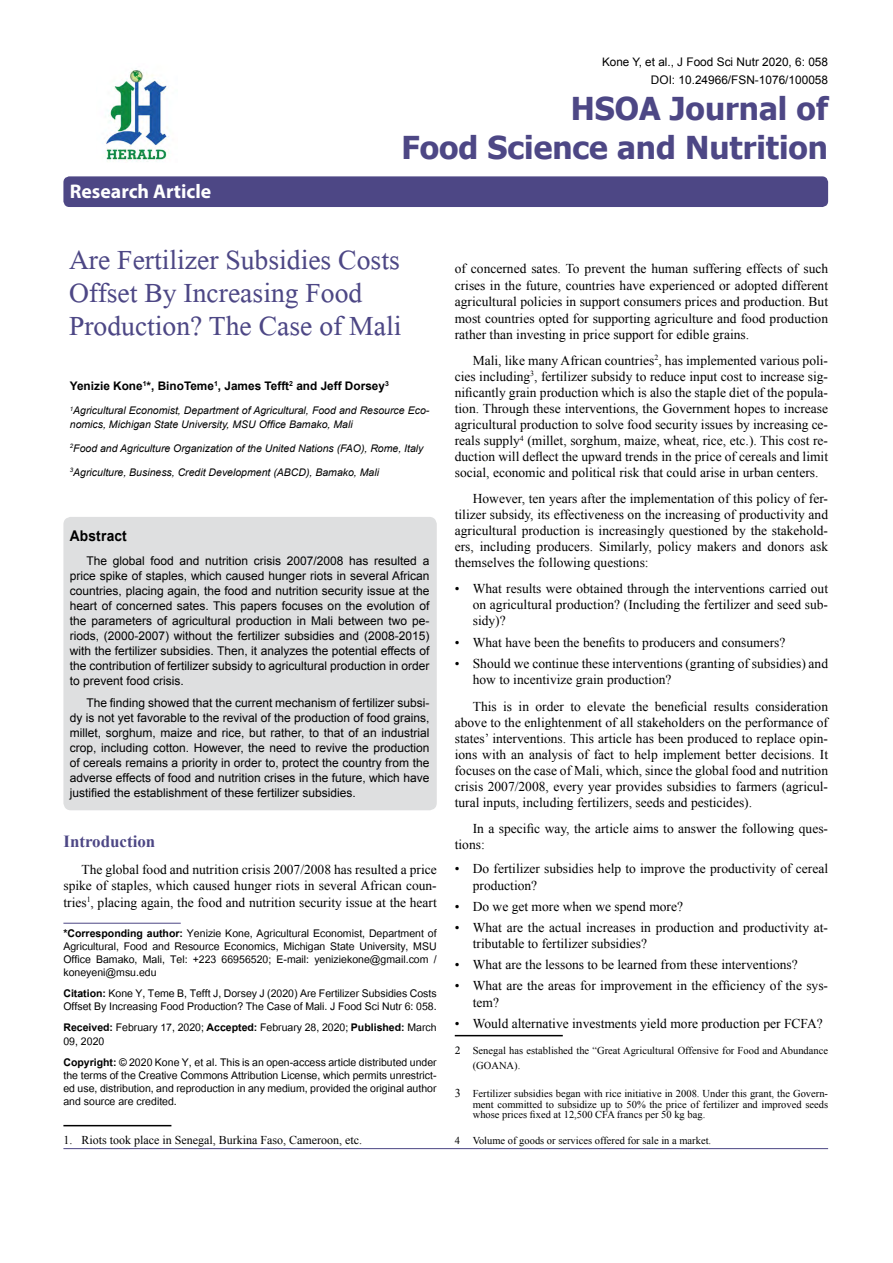
<style>
.page{position:relative;width:893px;height:1263px;background:#fff}
.page>*{position:absolute;margin:0;border:0;box-sizing:border-box;transform-origin:0 0}
.t1{font:41.25px/33px "Microsoft Himalaya";color:#4d4785}
.t2{font:700 31.5px/39px "Tahoma";color:#4d4785;text-align:right}
.t3{font:700 19.8px "Myriad Hebrew";color:#fff}
.t4{font:700 16.95px "Times New Roman";color:#4d4785}
.t5{font:700 14.85px "Arial";letter-spacing:.015em;color:#000;scale:.93 1}
.t6{font:14.7px/13.2px "Utsaah";color:#000;text-align:justify}
.t7{font:13.5px/16px "Times New Roman";color:#000;text-align:justify}
.t8{font:12px/15px "Arial";color:#000;text-align:justify}
.t9{font:12px "Times New Roman";color:#000}
.t10{font:11.85px/18px "Arial";color:#000;text-align:right}
.t11{font:700 11.85px "Arial";color:#000}
.t12{font:10.5px/10.5px "Times New Roman";color:#000}
.t13{font:italic 10.5px/13.5px "Arial";color:#000}
.s1{font-size:11.7px}
.s2{font-weight:700}
.s3{font-family:"Minion Pro";font-size:12px}
.s4{font-size:12px}
</style>
<div class="page">
<hr style="left:63px;top:1125px;width:108px;height:1px;background:#000">
<hr style="left:455px;top:1035px;width:108px;height:1px;background:#000">
<div style="left:63px;top:176px;width:765px;height:31px;background:#4d4785;border-radius:6px"></div>
<hr style="left:63px;top:923px;width:118px;height:1px;background:#4d4785">
<img style="left:105px;top:70px;width:64px;height:92px">
<hr style="left:63px;top:1148px;width:765px;height:1px;background:#4d4785">
<div style="left:63px;top:517px;width:374px;height:293px;background:#dedfe0;border-radius:8px"></div>
<h3 class="t3" style="left:70px;top:180px;width:143px">Research Article</h3>
<p class="t10" style="left:602px;top:53px;width:227px"><span class="s1">Kone Y, et al.</span>, J Food Sci Nutr 2020, 6: 058<br>DOI: 10.24966/FSN-1076/100058</p>
<h2 class="t2" style="left:401px;top:87px;width:428px">HSOA Journal of<br>Food Science and Nutrition</h2>
<h1 class="t1" style="left:69px;top:238px;width:334px">Are Fertilizer Subsidies Costs<br>Offset By Increasing Food<br>Production? The Case of Mali</h1>
<p class="t11" style="left:70px;top:378px;width:321px">Yenizie Kone<sup>1</sup>*, BinoTeme<sup>1</sup>, James Tefft<sup>2</sup> and Jeff Dorsey<sup>3</sup></p>
<p class="t13" style="left:70px;top:404px;width:361px"><sup>1</sup>Agricultural Economist, Department of Agricultural, Food and Resource Eco&shy;nomics, Michigan State University, MSU Office Bamako, Mali</p>
<p class="t13" style="left:70px;top:441px;width:355px"><sup>2</sup>Food and Agriculture Organization of the United Nations (FAO), Rome, Italy</p>
<p class="t13" style="left:70px;top:465px;width:311px"><sup>3</sup>Agriculture, Business, Credit Development (ABCD), Bamako, Mali</p>
<p class="t5" style="left:70px;top:526px;width:63px">Abstract</p>
<p class="t8" style="left:70px;top:553px;width:361px;text-indent:16px">The global food and nutrition crisis 2007/2008 has resulted a price spike of staples, which caused hunger riots in several African countries, placing again, the food and nutrition security issue at the heart of concerned sates. This papers focuses on the evolution of the parameters of agricultural production in Mali between two pe&shy;riods, (2000-2007) without the fertilizer subsidies and (2008-2015) with the fertilizer subsidies. Then, it analyzes the potential effects of the contribution of fertilizer subsidy to agricultural production in order to prevent food crisis.</p>
<p class="t8" style="left:70px;top:696px;width:361px;text-indent:16px">The finding showed that the current mechanism of fertilizer subsi&shy;dy is not yet favorable to the revival of the production of food grains, millet, sorghum, maize and rice, but rather, to that of an industrial crop, including cotton. However, the need to revive the production of cereals remains a priority in order to, protect the country from the adverse effects of food and nutrition crises in the future, which have justified the establishment of these fertilizer subsidies.</p>
<p class="t4" style="left:63px;top:829px;width:93px">Introduction</p>
<p class="t7" style="left:63px;top:860px;width:375px;line-height:16.5px;text-indent:18px">The global food and nutrition crisis 2007/2008 has resulted a price spike of staples, which caused hunger riots in several African coun&shy;tries<sup>1</sup>, placing again, the food and nutrition security issue at the heart</p>
<p class="t6" style="left:63px;top:927px;width:375px"><span class="s2">*Corresponding author:</span> Yenizie Kone, Agricultural Economist, Department of Agricultural, Food and Resource Economics, Michigan State University, MSU Office Bamako, Mali, Tel: +223 66956520; E-mail: yeniziekone@gmail.com / koneyeni@msu.edu</p>
<p class="t6" style="left:63px;top:988px;width:375px"><span class="s2">Citation:</span> Kone Y, Teme B, Tefft J, Dorsey J (2020) Are Fertilizer Subsidies Costs<br>Offset By Increasing Food Production? The Case of Mali. J Food Sci Nutr 6: 058.</p>
<p class="t6" style="left:63px;top:1022px;width:375px"><span class="s2">Received:</span> February 17, 2020; <span class="s2">Accepted:</span> February 28, 2020; <span class="s2">Published:</span> March<br>09, 2020</p>
<p class="t6" style="left:63px;top:1056px;width:375px"><span class="s2">Copyright:</span> © 2020 Kone Y, et al. This is an open-access article distributed under the terms of the Creative Commons Attribution License, which permits unrestrict&shy;ed use, distribution, and reproduction in any medium, provided the original author and source are credited.</p>
<p class="t9" style="left:63px;top:1131px;width:300px">1. Riots took place in Senegal, Burkina Faso, Cameroon, etc.</p>
<p class="t7" style="left:455px;top:260px;width:375px;line-height:16.5px">of concerned sates. To prevent the human suffering effects of such crises in the future, countries have experienced or adopted different agricultural policies in support consumers prices and production. But most countries opted for supporting agriculture and food production rather than investing in price support for edible grains.</p>
<p class="t7" style="left:455px;top:352px;width:375px;text-indent:18px">Mali, like many African countries<sup>2</sup>, has implemented various poli&shy;cies including<sup>3</sup>, fertilizer subsidy to reduce input cost to increase sig&shy;nificantly grain production which is also the staple diet of the popula&shy;tion. Through these interventions, the Government hopes to increase agricultural production to solve food security issues by increasing ce&shy;reals supply<sup>4</sup> (millet, sorghum, maize, wheat, rice, etc.). This cost re&shy;duction will deflect the upward trends in the price of cereals and limit social, economic and political risk that could arise in urban centers.</p>
<p class="t7" style="left:455px;top:490px;width:375px;text-indent:18px">However, ten years after the implementation of this policy of fer&shy;tilizer subsidy, its effectiveness on the increasing of productivity and agricultural production is increasingly questioned by the stakehold&shy;ers, including producers. Similarly, policy makers and donors ask themselves the following questions:</p>
<p class="t7" style="left:473px;top:579px;width:357px;line-height:16.5px;text-indent:-18px">• What results were obtained through the interventions carried out on agricultural production? (Including the fertilizer and seed sub&shy;sidy)?</p>
<p class="t7" style="left:455px;top:634px;width:332px">• What have been the benefits to producers and consumers?</p>
<p class="t7" style="left:473px;top:654px;width:357px;line-height:16.5px;text-indent:-18px">• Should we continue these interventions (granting of subsidies) and how to incentivize grain production?</p>
<p class="t7" style="left:455px;top:698px;width:375px;text-indent:18px">This is in order to elevate the beneficial results consideration above to the enlightenment of all stakeholders on the performance of states’ interventions. This article has been produced to replace opin&shy;ions with an analysis of fact to help implement better decisions. It focuses on the case of Mali, which, since the global food and nutrition crisis 2007/2008, every year provides subsidies to farmers (agricul&shy;tural inputs, including fertilizers, seeds and pesticides).</p>
<p class="t7" style="left:455px;top:820px;width:375px;line-height:16.5px;text-indent:18px">In a specific way, the article aims to answer the following ques&shy;tions:</p>
<p class="t7" style="left:473px;top:860px;width:357px;line-height:16.5px;text-indent:-18px">• Do fertilizer subsidies help to improve the productivity of cereal production?</p>
<p class="t7" style="left:455px;top:898px;width:230px">• Do we get more when we spend more?</p>
<p class="t7" style="left:473px;top:919px;width:357px;line-height:16.5px;text-indent:-18px">• What are the actual increases in production and productivity at&shy;tributable to fertilizer subsidies?</p>
<p class="t7" style="left:455px;top:956px;width:345px">• What are the lessons to be learned from these interventions?</p>
<p class="t7" style="left:473px;top:977px;width:357px;line-height:16.5px;text-indent:-18px">• What are the areas for improvement in the efficiency of the sys&shy;tem?</p>
<p class="t7" style="left:455px;top:1015px;width:369px">• Would alternative investments yield more production per FCFA?</p>
<p class="t12" style="left:473px;top:1042px;width:357px;line-height:15px;text-indent:-18px"><span class="s3">2</span> Senegal has established the “Great Agricultural Offensive for Food and Abundance (GOANA).</p>
<p class="t12" style="left:473px;top:1088px;width:357px;text-align:justify;text-indent:-18px"><span class="s4">3</span> Fertilizer subsidies began with rice initiative in 2008. Under this grant, the Govern&shy;ment committed to subsidize up to 50% the price of fertilizer and improved seeds whose prices fixed at 12,500 CFA francs per 50 kg bag.</p>
<p class="t12" style="left:455px;top:1135px;width:258px">4 Volume of goods or services offered for sale in a market.</p>
</div>
